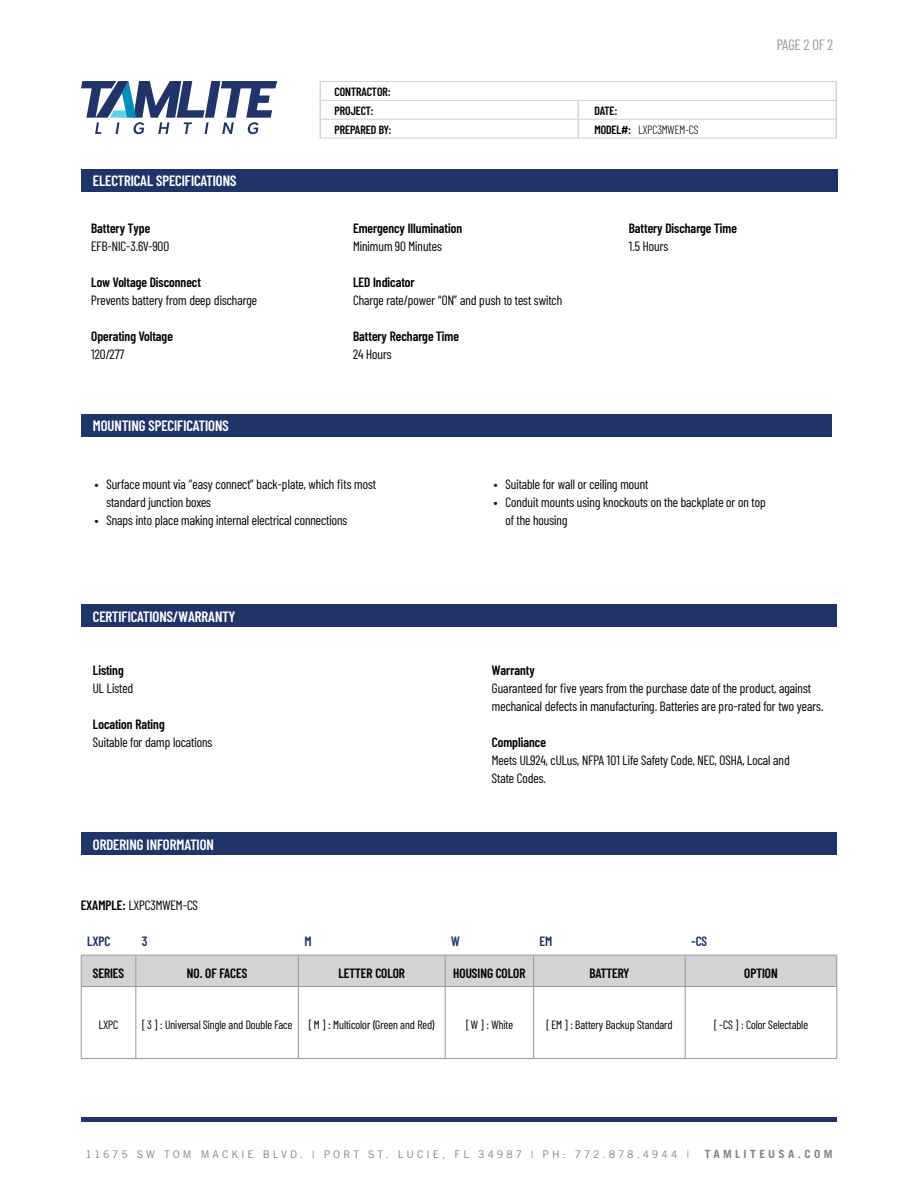
<style>
.page{position:relative;width:918px;height:1188px;background:#fff}
.page>*{position:absolute;margin:0;border:0;box-sizing:border-box;transform-origin:0 0}
.t1{font:600 15px "Barlow Condensed";color:#fff}
.t2{font:15px "Barlow Condensed";color:#6d6e71}
.t3{font:13.5px/18px "Barlow Condensed";color:#000}
.t4{font:600 13.5px "Barlow Condensed";color:#000}
.t5{font:600 13.5px "Barlow Condensed";color:#21346a}
.t6{font:12px "Barlow Condensed";color:#000}
.t7{font:600 12px/18.6px "Barlow Condensed";color:#000}
.t8{font:300 12px "Barlow Condensed";color:#000}
.t9{font:700 11.25px "Trade Gothic LT Std";letter-spacing:.3em;color:#808285}
.t10{font:10.5px "Trade Gothic LT Std";letter-spacing:.28em;color:#808285}
.s1{font-weight:600}
</style>
<div class="page">
<svg style="left:319px;top:81px;width:518px;height:58px"></svg>
<svg style="left:81px;top:81px;width:196px;height:53px"></svg>
<div style="left:81px;top:414px;width:750px;height:22px;background:#21346a"></div>
<div style="left:81px;top:604px;width:756px;height:23px;background:#21346a"></div>
<div style="left:81px;top:833px;width:756px;height:22px;background:#21346a"></div>
<hr style="left:81px;top:1117px;width:756px;height:4px;background:#21346a">
<div style="left:81px;top:169px;width:756px;height:23px;background:#21346a"></div>
<div style="left:82px;top:956px;width:755px;height:30px;background:#d1d3d4"></div>
<hr style="left:81px;top:955px;width:55px;height:1px;background:#989899">
<hr style="left:81px;top:955px;width:1px;height:31px;background:#989899">
<hr style="left:136px;top:955px;width:162px;height:1px;background:#989899">
<hr style="left:136px;top:955px;width:1px;height:31px;background:#989899">
<hr style="left:298px;top:955px;width:147px;height:1px;background:#989899">
<hr style="left:298px;top:955px;width:1px;height:31px;background:#989899">
<hr style="left:445px;top:955px;width:89px;height:1px;background:#989899">
<hr style="left:445px;top:955px;width:1px;height:31px;background:#989899">
<hr style="left:534px;top:955px;width:151px;height:1px;background:#989899">
<hr style="left:533px;top:955px;width:1px;height:31px;background:#989899">
<hr style="left:685px;top:955px;width:152px;height:1px;background:#989899">
<hr style="left:685px;top:955px;width:1px;height:31px;background:#989899">
<hr style="left:837px;top:955px;width:1px;height:31px;background:#989899">
<hr style="left:81px;top:986px;width:55px;height:1px;background:#989899">
<hr style="left:81px;top:987px;width:1px;height:71px;background:#989899">
<hr style="left:136px;top:986px;width:162px;height:1px;background:#989899">
<hr style="left:136px;top:987px;width:1px;height:71px;background:#989899">
<hr style="left:298px;top:986px;width:147px;height:1px;background:#989899">
<hr style="left:298px;top:987px;width:1px;height:71px;background:#989899">
<hr style="left:445px;top:986px;width:89px;height:1px;background:#989899">
<hr style="left:445px;top:987px;width:1px;height:71px;background:#989899">
<hr style="left:534px;top:986px;width:151px;height:1px;background:#989899">
<hr style="left:533px;top:987px;width:1px;height:71px;background:#989899">
<hr style="left:685px;top:986px;width:152px;height:1px;background:#989899">
<hr style="left:685px;top:987px;width:1px;height:71px;background:#989899">
<hr style="left:837px;top:987px;width:1px;height:71px;background:#989899">
<hr style="left:81px;top:1058px;width:55px;height:1px;background:#989899">
<hr style="left:136px;top:1058px;width:162px;height:1px;background:#989899">
<hr style="left:298px;top:1058px;width:147px;height:1px;background:#989899">
<hr style="left:445px;top:1058px;width:89px;height:1px;background:#989899">
<hr style="left:534px;top:1058px;width:151px;height:1px;background:#989899">
<hr style="left:685px;top:1058px;width:152px;height:1px;background:#989899">
<p class="t1" style="left:93px;top:170px;width:145px">ELECTRICAL SPECIFICATIONS</p>
<p class="t4" style="left:91px;top:219px;width:61px">Battery Type</p>
<p class="t3" style="left:91px;top:236px;width:80px">EFB-NIC-3.6V-900</p>
<p class="t4" style="left:91px;top:273px;width:111px">Low Voltage Disconnect</p>
<p class="t3" style="left:91px;top:290px;width:167px">Prevents battery from deep discharge</p>
<p class="t4" style="left:91px;top:327px;width:83px">Operating Voltage</p>
<p class="t3" style="left:91px;top:344px;width:35px">120/277</p>
<p class="t7" style="left:334px;top:82px;width:58px">CONTRACTOR:<br>PROJECT:</p>
<p class="t7" style="left:594px;top:100px;width:25px">DATE:</p>
<p class="t7" style="left:334px;top:119px;width:58px">PREPARED BY:</p>
<p class="t8" style="left:594px;top:121px;width:106px"><span class="s1">MODEL#:</span> LXPC3MWEM-CS</p>
<p class="t4" style="left:353px;top:219px;width:111px">Emergency Illumination</p>
<p class="t3" style="left:353px;top:236px;width:90px">Minimum 90 Minutes</p>
<p class="t4" style="left:353px;top:273px;width:63px">LED Indicator</p>
<p class="t3" style="left:353px;top:290px;width:211px">Charge rate/power “ON” and push to test switch</p>
<p class="t4" style="left:353px;top:327px;width:107px">Battery Recharge Time</p>
<p class="t3" style="left:353px;top:344px;width:40px">24 Hours</p>
<p class="t4" style="left:629px;top:219px;width:110px">Battery Discharge Time</p>
<p class="t3" style="left:629px;top:236px;width:41px">1.5 Hours</p>
<p class="t2" style="left:777px;top:34px;width:58px">PAGE 2 OF 2</p>
<p class="t1" style="left:93px;top:415px;width:137px">MOUNTING SPECIFICATIONS</p>
<p class="t3" style="left:106px;top:474px;width:271px;text-indent:-12px">• Surface mount via “easy connect” back-plate, which fits most standard junction boxes</p>
<p class="t3" style="left:94px;top:510px;width:255px">• Snaps into place making internal electrical connections</p>
<p class="t3" style="left:493px;top:474px;width:156px">• Suitable for wall or ceiling mount</p>
<p class="t3" style="left:505px;top:492px;width:262px;text-indent:-12px">• Conduit mounts using knockouts on the backplate or on top of the housing</p>
<p class="t1" style="left:93px;top:606px;width:144px">CERTIFICATIONS/WARRANTY</p>
<p class="t4" style="left:93px;top:660px;width:32px">Listing</p>
<p class="t3" style="left:93px;top:678px;width:42px">UL Listed</p>
<p class="t4" style="left:93px;top:714px;width:73px">Location Rating</p>
<p class="t3" style="left:93px;top:732px;width:121px">Suitable for damp locations</p>
<p class="t1" style="left:93px;top:834px;width:123px">ORDERING INFORMATION</p>
<p class="t3" style="left:81px;top:895px;width:118px"><span class="s1">EXAMPLE:</span> LXPC3MWEM-CS</p>
<p class="t4" style="left:492px;top:660px;width:44px">Warranty</p>
<p class="t3" style="left:492px;top:678px;width:333px">Guaranteed for five years from the purchase date of the product, against mechanical defects in manufacturing. Batteries are pro-rated for two years.</p>
<p class="t4" style="left:492px;top:732px;width:56px">Compliance</p>
<p class="t3" style="left:492px;top:750px;width:299px">Meets UL924, cULus, NFPA 101 Life Safety Code, NEC, OSHA, Local and<br>State Codes.</p>
<p class="t5" style="left:87px;top:932px;width:24px">LXPC</p>
<p class="t5" style="left:142px;top:932px;width:7px">3</p>
<p class="t5" style="left:304px;top:932px;width:9px">M</p>
<p class="t5" style="left:451px;top:932px;width:10px">W</p>
<p class="t5" style="left:540px;top:932px;width:14px">EM</p>
<p class="t5" style="left:691px;top:932px;width:17px">-CS</p>
<p class="t4" style="left:93px;top:963px;width:33px">SERIES</p>
<p class="t4" style="left:187px;top:963px;width:62px">NO. OF FACES</p>
<p class="t4" style="left:339px;top:963px;width:68px">LETTER COLOR</p>
<p class="t4" style="left:453px;top:963px;width:74px">HOUSING COLOR</p>
<p class="t4" style="left:589px;top:963px;width:41px">BATTERY</p>
<p class="t4" style="left:744px;top:963px;width:35px">OPTION</p>
<p class="t6" style="left:99px;top:1016px;width:21px">LXPC</p>
<p class="t6" style="left:142px;top:1016px;width:152px">[ 3 ] : Universal Single and Double Face</p>
<p class="t6" style="left:309px;top:1016px;width:128px">[ M ] : Multicolor (Green and Red)</p>
<p class="t6" style="left:466px;top:1016px;width:49px">[ W ] : White</p>
<p class="t6" style="left:546px;top:1016px;width:128px">[ EM ] : Battery Backup Standard</p>
<p class="t6" style="left:714px;top:1016px;width:96px">[ -CS ] : Color Selectable</p>
<p class="t10" style="left:86px;top:1148px;width:605px">11675 SW TOM MACKIE BLVD. | PORT ST. LUCIE, FL 34987 | PH: 772.878.4944 |</p>
<p class="t9" style="left:705px;top:1147px;width:129px">TAMLITEUSA.COM</p>
</div>
